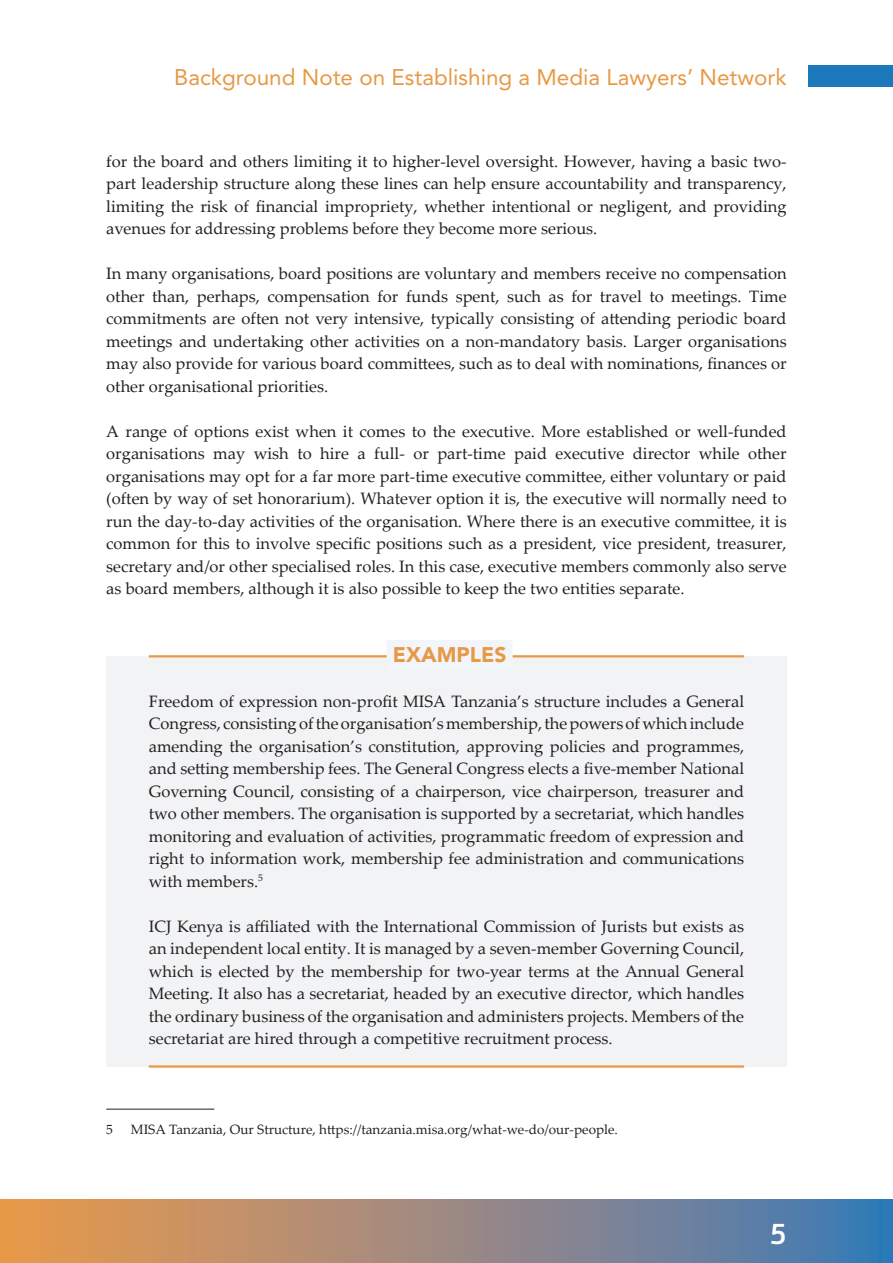
<style>
.page{position:relative;width:893px;height:1263px;background:#fff}
.page>*{position:absolute;margin:0;border:0;box-sizing:border-box;transform-origin:0 0}
.t1{font:700 28.5px "Sommet Rounded";color:#fff}
.t2{font:22.5px "Avenir LT Std";color:#e79946}
.t3{font:900 21px "Avenir LT Std";color:#e79946}
.t4{font:16.5px/22.5px "Palatino Linotype";color:#231f20;text-align:justify}
.t5{font:13.5px "Palatino Linotype";color:#231f20}
</style>
<div class="page">
<svg style="left:0;top:1199px;width:893px;height:64px;background:#988981"></svg>
<div style="left:808px;top:66px;width:85px;height:21px;background:#1b79bb"></div>
<div style="left:106px;top:656px;width:681px;height:411px;background:#f2f3f4"></div>
<hr style="left:149px;top:655px;width:595px;height:2px;background:#e79946">
<div style="left:387px;top:640px;width:126px;height:30px;background:#f2f5fa"></div>
<hr style="left:149px;top:1065px;width:595px;height:3px;background:#e79946">
<hr style="left:106px;top:1109px;width:108px;height:1px;background:#231f20">
<h2 class="t2" style="left:174px;top:64px;width:614px">Background Note on Establishing a Media Lawyers’ Network</h2>
<p class="t4" style="left:106px;top:149px;width:682px">for the board and others limiting it to higher-level oversight. However, having a basic two&shy;part leadership structure along these lines can help ensure accountability and transparency, limiting the risk of financial impropriety, whether intentional or negligent, and providing avenues for addressing problems before they become more serious.</p>
<p class="t4" style="left:106px;top:262px;width:682px">In many organisations, board positions are voluntary and members receive no compensation other than, perhaps, compensation for funds spent, such as for travel to meetings. Time commitments are often not very intensive, typically consisting of attending periodic board meetings and undertaking other activities on a non-mandatory basis. Larger organisations may also provide for various board committees, such as to deal with nominations, finances or other organisational priorities.</p>
<p class="t4" style="left:106px;top:419px;width:682px">A range of options exist when it comes to the executive. More established or well-funded organisations may wish to hire a full- or part-time paid executive director while other organisations may opt for a far more part-time executive committee, either voluntary or paid (often by way of set honorarium). Whatever option it is, the executive will normally need to run the day-to-day activities of the organisation. Where there is an executive committee, it is common for this to involve specific positions such as a president, vice president, treasurer, secretary and/or other specialised roles. In this case, executive members commonly also serve as board members, although it is also possible to keep the two entities separate.</p>
<p class="t3" style="left:393px;top:641px;width:115px">EXAMPLES</p>
<p class="t4" style="left:149px;top:689px;width:597px">Freedom of expression non-profit MISA Tanzania’s structure includes a General Congress, consisting of the organisation’s membership, the powers of which include amending the organisation’s constitution, approving policies and programmes, and setting membership fees. The General Congress elects a five-member National Governing Council, consisting of a chairperson, vice chairperson, treasurer and two other members. The organisation is supported by a secretariat, which handles monitoring and evaluation of activities, programmatic freedom of expression and right to information work, membership fee administration and communications with members.<sup>5</sup></p>
<p class="t4" style="left:149px;top:914px;width:597px">ICJ Kenya is affiliated with the International Commission of Jurists but exists as an independent local entity. It is managed by a seven-member Governing Council, which is elected by the membership for two-year terms at the Annual General Meeting. It also has a secretariat, headed by an executive director, which handles the ordinary business of the organisation and administers projects. Members of the secretariat are hired through a competitive recruitment process.</p>
<p class="t5" style="left:106px;top:1120px;width:8px">5</p>
<p class="t5" style="left:131px;top:1120px;width:488px">MISA Tanzania, Our Structure, https://tanzania.misa.org/what-we-do/our-people.</p>
<h1 class="t1" style="left:770px;top:1215px;width:19px">5</h1>
</div>
